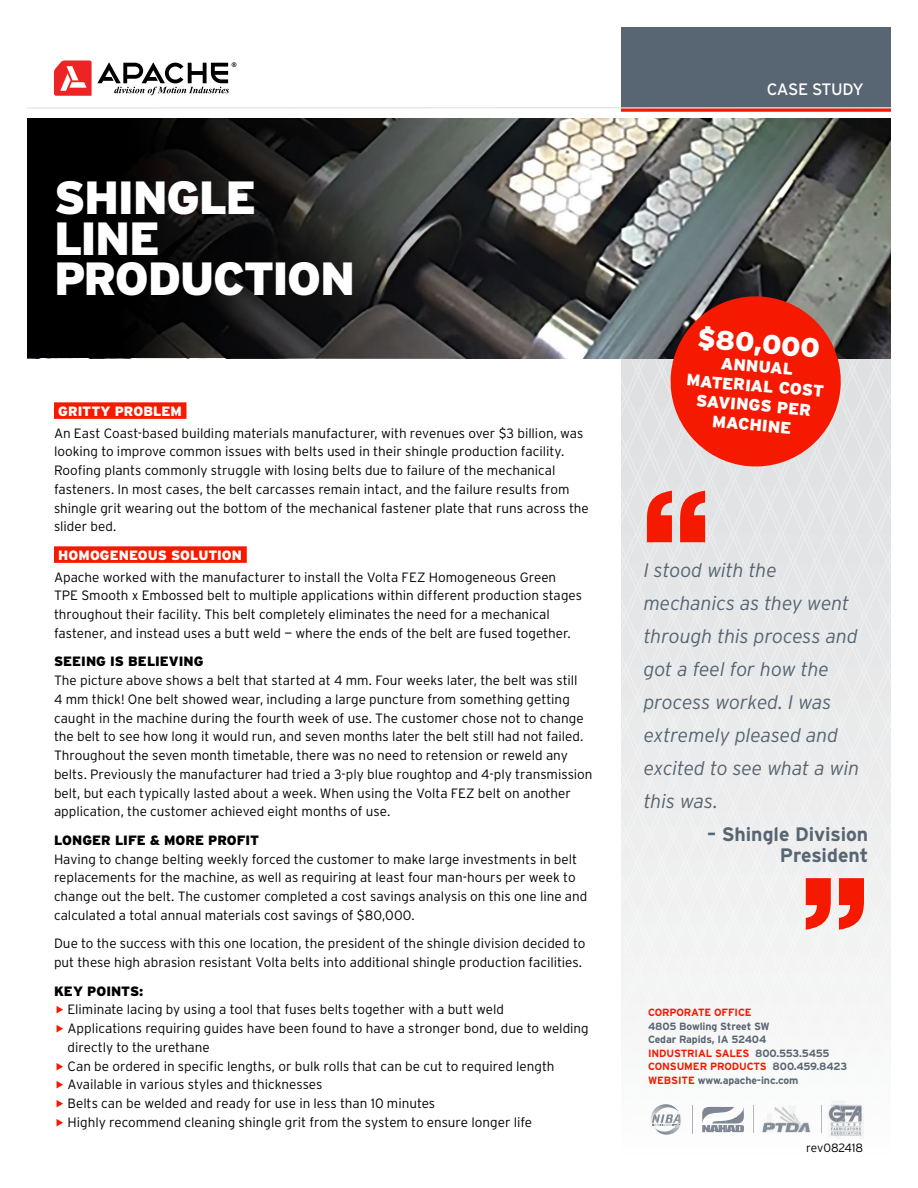
<style>
.page{position:relative;width:918px;height:1188px;background:#fff}
.page>*{position:absolute;margin:0;border:0;box-sizing:border-box;transform-origin:0 0}
.t1{font:900 46.5px/40.5px "Interstate";letter-spacing:-.03em;color:#fff}
.t2{font:900 27px "Interstate";color:#fff}
.t3{font:italic 300 19.5px/33px "Interstate";letter-spacing:-.01em;color:#586572}
.t4{font:700 19.5px "Interstate";letter-spacing:-.005em;color:#586572}
.t5{font:900 16.5px/19.5px "Interstate";color:#fff;text-align:center}
.t6{font:16.5px "Interstate";letter-spacing:-.03em;color:#fff}
.t7{font:300 13.5px/18.8px "Interstate";color:#000}
.t8{font:900 13.5px "Interstate";letter-spacing:.005em;color:#000}
.t9{font:900 13.5px "Interstate";letter-spacing:.005em;color:#fff}
.t10{font:300 12px "Interstate";letter-spacing:-.02em;color:#000}
.t11{font:700 10.5px/13.5px "Interstate";letter-spacing:-.01em;color:#586572}
.t12{font:700 10.5px "Interstate";letter-spacing:-.01em;color:#f51900}
.s1{color:#f51900}
.s2{color:#586572}
</style>
<div class="page">
<div style="left:621px;top:27px;width:270px;height:81px;background:#586572"></div>
<svg style="left:621px;top:108px;width:270px;height:4px"></svg>
<hr style="left:27px;top:107px;width:864px;height:1px;background:#dcddde">
<svg style="left:54px;top:60px;width:182px;height:36px"></svg>
<div style="left:54px;top:402px;width:132px;height:17px;background:#f51900"></div>
<div style="left:54px;top:546px;width:193px;height:17px;background:#f51900"></div>
<img style="left:563px;top:119px;width:328px;height:239px">
<svg style="left:27px;top:119px;width:536px;height:239px;background:#242323"></svg>
<svg style="left:621px;top:143px;width:270px;height:996px"></svg>
<p class="t1" style="left:54px;top:177px;width:303px">SHINGLE<br>LINE<br>PRODUCTION</p>
<p class="t9" style="left:58px;top:403px;width:125px">GRITTY PROBLEM</p>
<p class="t7" style="left:54px;top:423px;width:536px">An East Coast-based building materials manufacturer, with revenues over $3 billion, was looking to improve common issues with belts used in their shingle production facility.<br>Roofing plants commonly struggle with losing belts due to failure of the mechanical fasteners. In most cases, the belt carcasses remain intact, and the failure results from shingle grit wearing out the bottom of the mechanical fastener plate that runs across the slider bed.</p>
<p class="t9" style="left:58px;top:547px;width:185px">HOMOGENEOUS SOLUTION</p>
<p class="t7" style="left:54px;top:567px;width:530px">Apache worked with the manufacturer to install the Volta FEZ Homogeneous Green TPE Smooth x Embossed belt to multiple applications within different production stages throughout their facility. This belt completely eliminates the need for a mechanical fastener, and instead uses a butt weld — where the ends of the belt are fused together.</p>
<p class="t8" style="left:54px;top:653px;width:151px">SEEING IS BELIEVING</p>
<p class="t7" style="left:54px;top:671px;width:540px">The picture above shows a belt that started at 4 mm. Four weeks later, the belt was still<br>4 mm thick! One belt showed wear, including a large puncture from something getting caught in the machine during the fourth week of use. The customer chose not to change the belt to see how long it would run, and seven months later the belt still had not failed.<br>Throughout the seven month timetable, there was no need to retension or reweld any belts. Previously the manufacturer had tried a 3-ply blue roughtop and 4-ply transmission belt, but each typically lasted about a week. When using the Volta FEZ belt on another application, the customer achieved eight months of use.</p>
<p class="t8" style="left:54px;top:832px;width:207px">LONGER LIFE &amp; MORE PROFIT</p>
<p class="t7" style="left:54px;top:849px;width:535px">Having to change belting weekly forced the customer to make large investments in belt replacements for the machine, as well as requiring at least four man-hours per week to change out the belt. The customer completed a cost savings analysis on this one line and calculated a total annual materials cost savings of $80,000.</p>
<p class="t7" style="left:54px;top:934px;width:533px">Due to the success with this one location, the president of the shingle division decided to put these high abrasion resistant Volta belts into additional shingle production facilities.</p>
<p class="t8" style="left:54px;top:983px;width:91px">KEY POINTS:</p>
<p class="t7" style="left:68px;top:1000px;width:438px">Eliminate lacing by using a tool that fuses belts together with a butt weld</p>
<p class="t7" style="left:68px;top:1019px;width:523px">Applications requiring guides have been found to have a stronger bond, due to welding directly to the urethane</p>
<p class="t7" style="left:68px;top:1056px;width:489px">Can be ordered in specific lengths, or bulk rolls that can be cut to required length</p>
<p class="t7" style="left:68px;top:1075px;width:257px">Available in various styles and thicknesses</p>
<p class="t7" style="left:68px;top:1094px;width:369px">Belts can be welded and ready for use in less than 10 minutes</p>
<p class="t7" style="left:68px;top:1113px;width:466px">Highly recommend cleaning shingle grit from the system to ensure longer life</p>
<p class="t6" style="left:767px;top:79px;width:99px">CASE STUDY</p>
<p class="t2" style="left:700px;top:321px;width:124px;rotate:5deg">$80,000</p>
<p class="t5" style="left:689px;top:350px;width:139px;rotate:5deg">ANNUAL<br>MATERIAL COST<br>SAVINGS PER<br>MACHINE</p>
<p class="t3" style="left:644px;top:553px;width:217px">I stood with the mechanics as they went through this process and got a feel for how the process worked. I was extremely pleased and excited to see what a win this was.</p>
<p class="t4" style="left:707px;top:822px;width:163px">– Shingle Division</p>
<p class="t4" style="left:780px;top:843px;width:90px">President</p>
<p class="t11" style="left:648px;top:1006px;width:123px"><span class="s1">CORPORATE OFFICE<br></span>4805 Bowling Street SW<br>Cedar Rapids, IA 52404</p>
<p class="t12" style="left:648px;top:1046px;width:183px">INDUSTRIAL SALES <span class="s2">800.553.5455</span></p>
<p class="t12" style="left:648px;top:1060px;width:201px">CONSUMER PRODUCTS <span class="s2">800.459.8423</span></p>
<p class="t11" style="left:648px;top:1073px;width:152px"><span class="s1">WEBSITE</span> www.apache-inc.com</p>
<p class="t10" style="left:806px;top:1140px;width:58px">rev082418</p>
</div>
